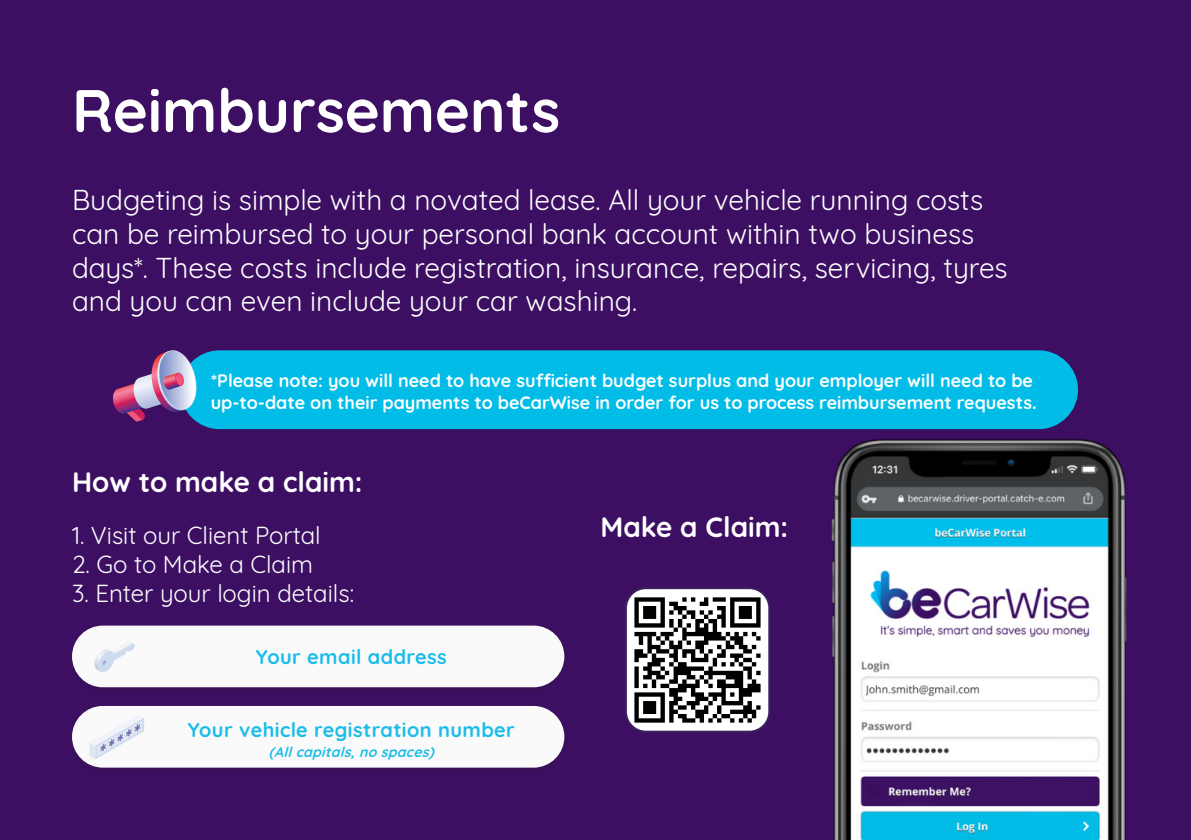
<style>
.page{position:relative;width:1191px;height:840px;background:#fff}
.page>*{position:absolute;margin:0;border:0;box-sizing:border-box;transform-origin:0 0}
.t1{font:700 60px "Quicksand";color:#fff}
.t2{font:28px/33.6px "Quicksand";color:#fff}
.t3{font:700 28px "Quicksand";color:#fff}
.t4{font:24px "Quicksand";color:#fff}
.t5{font:700 20px "Quicksand";letter-spacing:.02em;color:#1abde9}
.t6{font:700 18px/21.6px "Quicksand";color:#fcffff}
.t7{font:italic 700 14px "Quicksand";color:#1abde9}
</style>
<div class="page">
<div style="left:0;top:0;width:1191px;height:839px;background:#3d0f63"></div>
<img style="left:628px;top:590px;width:139px;height:139px">
<div style="left:625px;top:587px;width:145px;height:145px;border:2px solid #3c2161;border-radius:20px"></div>
<div style="left:65px;top:702px;width:506px;height:75px;background:#231f20;opacity:.15"></div>
<div style="left:72px;top:705px;width:492px;height:62px;background:#fafafa;border-radius:31px"></div>
<svg style="left:89px;top:718px;width:55px;height:41px"></svg>
<div style="left:65px;top:622px;width:506px;height:75px;background:#231f20;opacity:.15"></div>
<div style="left:72px;top:625px;width:492px;height:62px;background:#fafafa;border-radius:31px"></div>
<svg style="left:94px;top:643px;width:41px;height:29px"></svg>
<div style="left:173px;top:347px;width:911px;height:93px;background:#231f20;opacity:.05"></div>
<div style="left:180px;top:350px;width:898px;height:79px;background:#00bce7;border-radius:39px"></div>
<svg style="left:113px;top:350px;width:86px;height:71px"></svg>
<img style="left:822px;top:430px;width:305px;height:409px">
<hr style="left:1190px;top:0;width:1px;height:839px;background:#1abde9">
<p class="t1" style="left:72px;top:61px;width:490px">Reimbursements</p>
<p class="t2" style="left:72px;top:180px;width:937px">Budgeting is simple with a novated lease. All your vehicle running costs can be reimbursed to your personal bank account within two business days*. These costs include registration, insurance, repairs, servicing, tyres and you can even include your car washing.</p>
<p class="t6" style="left:211px;top:368px;width:827px">*Please note: you will need to have sufficient budget surplus and your employer will need to be up-to-date on their payments to beCarWise in order for us to process reimbursement requests.</p>
<p class="t3" style="left:72px;top:459px;width:292px">How to make a claim:</p>
<p class="t4" style="left:72px;top:516px;width:250px">1. Visit our Client Portal</p>
<p class="t4" style="left:72px;top:545px;width:243px">2. Go to Make a Claim</p>
<p class="t4" style="left:72px;top:574px;width:284px">3. Enter your login details:</p>
<p class="t5" style="left:256px;top:639px;width:192px">Your email address</p>
<p class="t5" style="left:188px;top:712px;width:329px">Your vehicle registration number</p>
<p class="t7" style="left:269px;top:739px;width:172px">(Allcapitals,nospaces)</p>
<p class="t3" style="left:600px;top:504px;width:189px">Make a Claim:</p>
</div>
